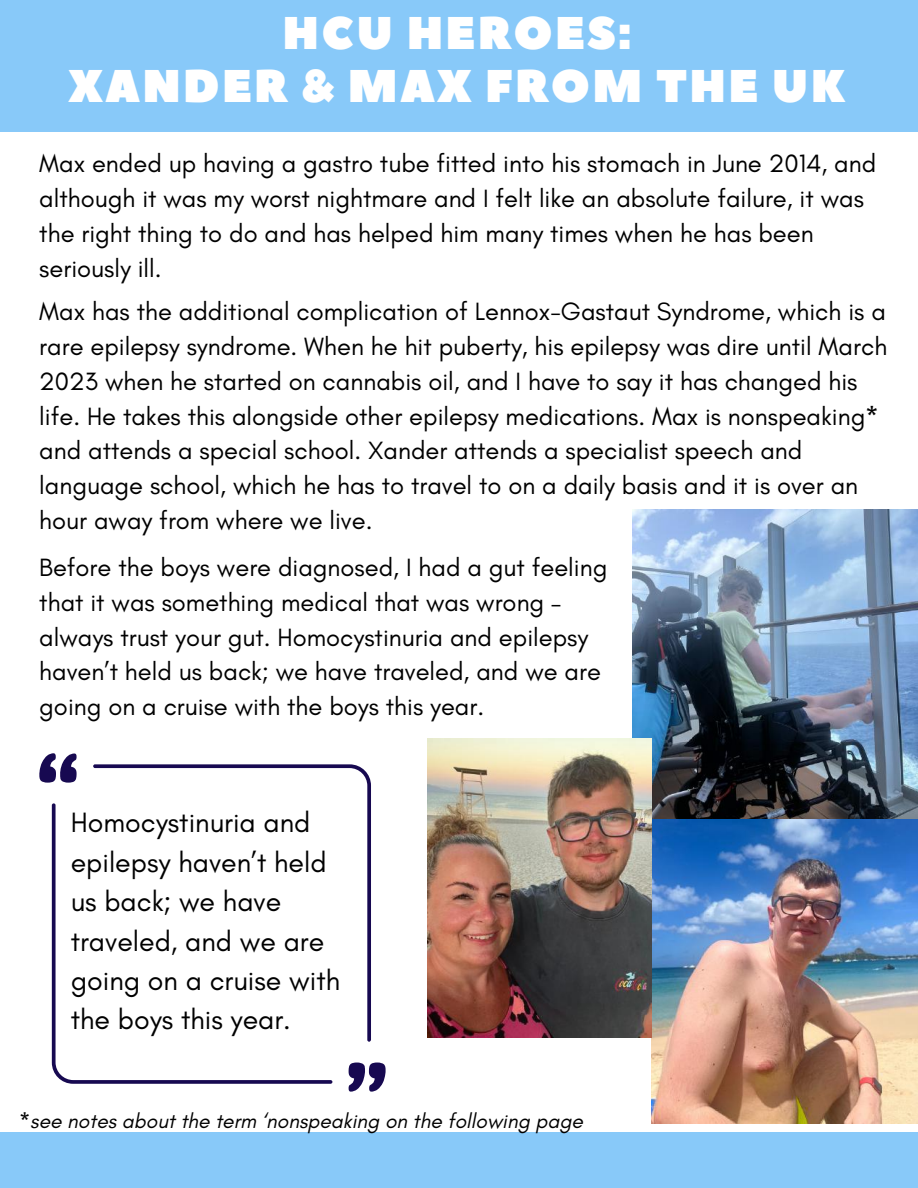
<style>
.page{position:relative;width:918px;height:1188px;background:#fff}
.page>*{position:absolute;margin:0;border:0;box-sizing:border-box;transform-origin:0 0}
.t1{font:45.75px/52.5px "Peace Sans";letter-spacing:.05em;color:#fff;text-align:center}
.t2{font:28.5px/39.3px "Glacial Indifference";color:#000}
.t3{font:25.5px/34.8px "Glacial Indifference";color:#000}
.t4{font:italic 21px "Glacial Indifference";color:#000}
.s1{font-weight:700}
.s2{font-weight:700;font-style:normal}
</style>
<div class="page">
<div style="left:0;top:0;width:918px;height:132px;background:#88c9f9"></div>
<div style="left:0;top:1132px;width:918px;height:56px;background:#88c9f9"></div>
<svg style="left:52px;top:803px;width:280px;height:281px"></svg>
<svg style="left:93px;top:764px;width:278px;height:278px"></svg>
<svg style="left:39px;top:753px;width:38px;height:30px"></svg>
<svg style="left:349px;top:1063px;width:37px;height:29px"></svg>
<img style="left:632px;top:509px;width:286px;height:311px">
<img style="left:652px;top:820px;width:266px;height:303px">
<img style="left:427px;top:739px;width:224px;height:299px">
<h1 class="t1" style="left:69px;top:8px;width:778px">HCU HEROES:<br>XANDER &amp; MAX FROM THE UK</h1>
<p class="t3" style="left:39px;top:146px;width:838px">Max ended up having a gastro tube fitted into his stomach in June 2014, and although it was my worst nightmare and I felt like an absolute failure, it was the right thing to do and has helped him many times when he has been seriously ill.</p>
<p class="t3" style="left:39px;top:294px;width:849px">Max has the additional complication of Lennox-Gastaut Syndrome, which is a rare epilepsy syndrome. When he hit puberty, his epilepsy was dire until March 2023 when he started on cannabis oil, and I have to say it has changed his life. He takes this alongside other epilepsy medications. Max is nonspeaking<span class="s1">* </span>and attends a special school. Xander attends a specialist speech and language school, which he has to travel to on a daily basis and it is over an hour away from where we live.</p>
<p class="t3" style="left:39px;top:550px;width:570px">Before the boys were diagnosed, I had a gut feeling that it was something medical that was wrong – always trust your gut. Homocystinuria and epilepsy haven’t held us back; we have traveled, and we are going on a cruise with the boys this year.</p>
<p class="t2" style="left:71px;top:803px;width:271px">Homocystinuria and epilepsy haven’t held us back; we have traveled, and we are going on a cruise with the boys this year.</p>
<p class="t4" style="left:20px;top:1108px;width:565px"><span class="s2">*</span>see notes about the term ‘nonspeaking on the following page</p>
</div>
